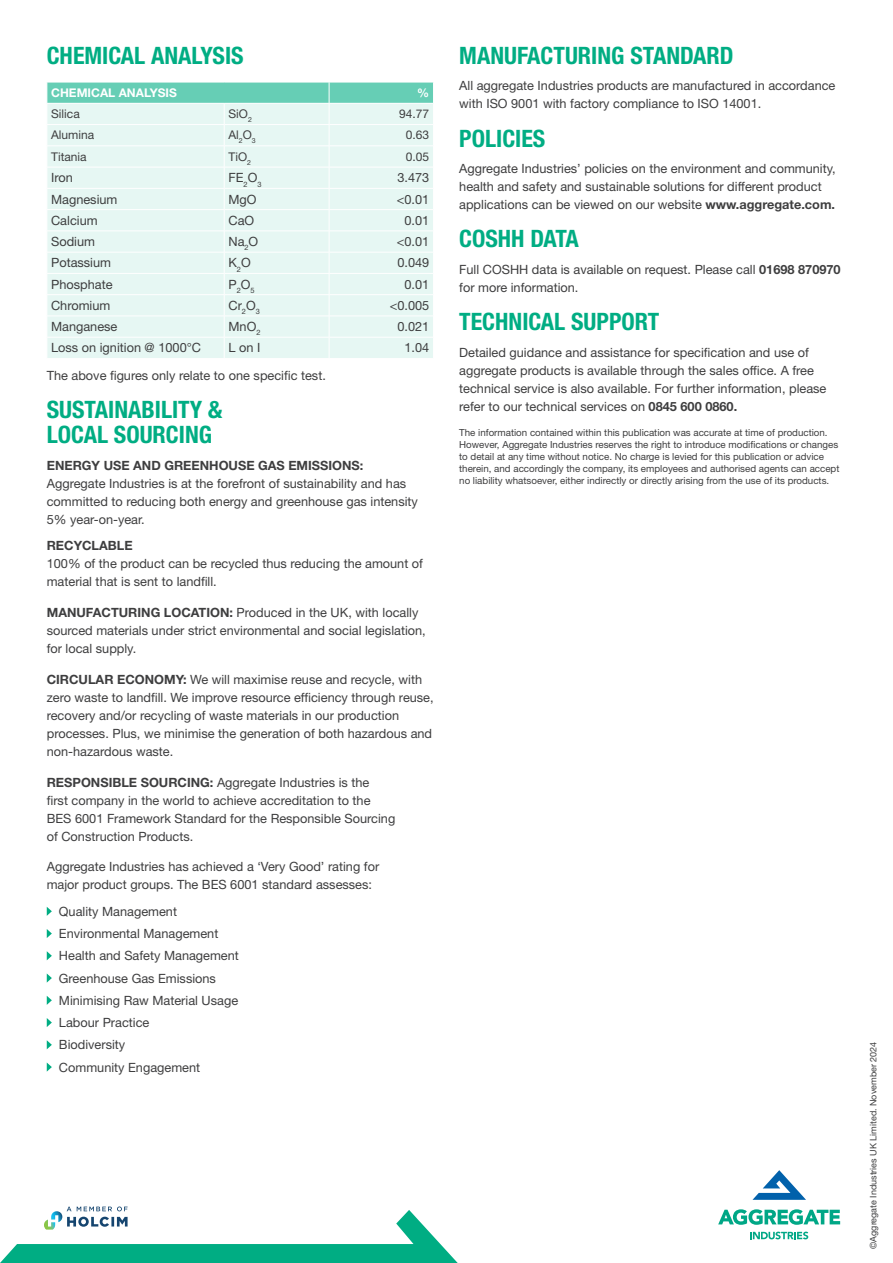
<style>
.page{position:relative;width:893px;height:1263px;background:#fff}
.page>*{position:absolute;margin:0;border:0;box-sizing:border-box;transform-origin:0 0}
.t1{font:700 condensed 24px/25.5px "Helvetica Neue LT Std";color:#00ad83}
.Table_Body_Copy{font:12.75px/18px "Helvetica Neue LT Std";color:#3e3e3f}
.Table_Body_Copy-2{font:12px "Helvetica Neue LT Std";color:#3e3e3f}
.t2{font:700 12px "Helvetica Neue LT Std";color:#fff}
.t3{font:9.75px/12px "Helvetica Neue LT Std";color:#3e3e3f}
.t4{font:9px "Helvetica Neue LT Std";color:#3e3e3f}
.s1{font-weight:700}
</style>
<div class="page">
<svg style="left:752px;top:1170px;width:54px;height:30px"></svg>
<svg style="left:718px;top:1209px;width:122px;height:16px"></svg>
<svg style="left:750px;top:1231px;width:58px;height:8px"></svg>
<svg style="left:0;top:1206px;width:458px;height:57px"></svg>
<svg style="left:47px;top:907px;width:5px;height:9px"></svg>
<svg style="left:47px;top:929px;width:5px;height:9px"></svg>
<svg style="left:47px;top:951px;width:5px;height:9px"></svg>
<svg style="left:47px;top:973px;width:5px;height:9px"></svg>
<svg style="left:47px;top:996px;width:5px;height:9px"></svg>
<svg style="left:47px;top:1018px;width:5px;height:9px"></svg>
<svg style="left:47px;top:1040px;width:5px;height:9px"></svg>
<svg style="left:47px;top:1062px;width:5px;height:10px"></svg>
<svg style="left:47px;top:82px;width:387px;height:276px;background:#ddf4ef"></svg>
<p class="t1" style="left:47px;top:42px;width:198px">CHEMICAL ANALYSIS</p>
<p class="t2" style="left:51px;top:85px;width:127px">CHEMICAL ANALYSIS</p>
<p class="t2" style="left:417px;top:85px;width:13px">%</p>
<p class="Table_Body_Copy-2" style="left:51px;top:107px;width:30px">Silica</p>
<p class="Table_Body_Copy-2" style="left:228px;top:107px;width:25px">SiO<sub>2</sub></p>
<p class="Table_Body_Copy-2" style="left:399px;top:107px;width:32px">94.77</p>
<p class="Table_Body_Copy-2" style="left:51px;top:128px;width:45px">Alumina</p>
<p class="Table_Body_Copy-2" style="left:228px;top:128px;width:29px">Al<sub>2</sub>O<sub>3</sub></p>
<p class="Table_Body_Copy-2" style="left:406px;top:128px;width:25px">0.63</p>
<p class="Table_Body_Copy-2" style="left:51px;top:149px;width:37px">Titania</p>
<p class="Table_Body_Copy-2" style="left:228px;top:149px;width:24px">TiO<sub>2</sub></p>
<p class="Table_Body_Copy-2" style="left:406px;top:149px;width:25px">0.05</p>
<p class="Table_Body_Copy" style="left:51px;top:169px;width:23px">Iron</p>
<p class="Table_Body_Copy" style="left:228px;top:169px;width:35px">FE<sub>2</sub>O<sub>3</sub></p>
<p class="Table_Body_Copy" style="left:397px;top:169px;width:33px">3.473</p>
<p class="Table_Body_Copy" style="left:51px;top:190px;width:68px">Magnesium</p>
<p class="Table_Body_Copy" style="left:228px;top:190px;width:30px">MgO</p>
<p class="Table_Body_Copy" style="left:397px;top:190px;width:34px">&lt;0.01</p>
<p class="Table_Body_Copy" style="left:51px;top:211px;width:48px">Calcium</p>
<p class="Table_Body_Copy" style="left:228px;top:211px;width:27px">CaO</p>
<p class="Table_Body_Copy" style="left:404px;top:211px;width:26px">0.01</p>
<p class="Table_Body_Copy" style="left:51px;top:232px;width:45px">Sodium</p>
<p class="Table_Body_Copy" style="left:228px;top:232px;width:31px">Na<sub>2</sub>O</p>
<p class="Table_Body_Copy" style="left:397px;top:232px;width:34px">&lt;0.01</p>
<p class="Table_Body_Copy" style="left:51px;top:254px;width:61px">Potassium</p>
<p class="Table_Body_Copy" style="left:228px;top:254px;width:24px">K<sub>2</sub>O</p>
<p class="Table_Body_Copy" style="left:397px;top:254px;width:33px">0.049</p>
<p class="Table_Body_Copy" style="left:51px;top:275px;width:63px">Phosphate</p>
<p class="Table_Body_Copy" style="left:228px;top:275px;width:28px">P<sub>2</sub>O<sub>5</sub></p>
<p class="Table_Body_Copy" style="left:404px;top:275px;width:26px">0.01</p>
<p class="Table_Body_Copy" style="left:51px;top:296px;width:61px">Chromium</p>
<p class="Table_Body_Copy" style="left:228px;top:296px;width:33px">Cr<sub>2</sub>O<sub>3</sub></p>
<p class="Table_Body_Copy" style="left:390px;top:296px;width:41px">&lt;0.005</p>
<p class="Table_Body_Copy" style="left:51px;top:317px;width:68px">Manganese</p>
<p class="Table_Body_Copy" style="left:228px;top:317px;width:34px">MnO<sub>2</sub></p>
<p class="Table_Body_Copy" style="left:397px;top:317px;width:33px">0.021</p>
<p class="Table_Body_Copy" style="left:51px;top:339px;width:151px">Loss on ignition @ 1000°C</p>
<p class="Table_Body_Copy" style="left:228px;top:339px;width:33px">L on I</p>
<p class="Table_Body_Copy" style="left:404px;top:339px;width:26px">1.04</p>
<p class="Table_Body_Copy" style="left:47px;top:366px;width:281px">The above figures only relate to one specific test.</p>
<p class="t1" style="left:47px;top:396px;width:177px">SUSTAINABILITY &amp;<br>LOCAL SOURCING</p>
<p class="Table_Body_Copy" style="left:47px;top:456px;width:373px"><span class="s1">ENERGY USE AND GREENHOUSE GAS EMISSIONS:<br></span>Aggregate Industries is at the forefront of sustainability and has committed to reducing both energy and greenhouse gas intensity 5% year-on-year.</p>
<p class="Table_Body_Copy" style="left:47px;top:537px;width:378px"><span class="s1">RECYCLABLE<br></span>100% of the product can be recycled thus reducing the amount of material that is sent to landfill.</p>
<p class="Table_Body_Copy" style="left:47px;top:603px;width:381px"><span class="s1">MANUFACTURING LOCATION:</span> Produced in the UK, with locally sourced materials under strict environmental and social legislation, for local supply.</p>
<p class="Table_Body_Copy" style="left:47px;top:670px;width:388px"><span class="s1">CIRCULAR ECONOMY:</span> We will maximise reuse and recycle, with zero waste to landfill. We improve resource efficiency through reuse, recovery and/or recycling of waste materials in our production processes. Plus, we minimise the generation of both hazardous and non-hazardous waste.</p>
<p class="Table_Body_Copy" style="left:47px;top:773px;width:350px"><span class="s1">RESPONSIBLE SOURCING:</span> Aggregate Industries is the<br>first company in the world to achieve accreditation to the BES 6001 Framework Standard for the Responsible Sourcing of Construction Products.</p>
<p class="Table_Body_Copy" style="left:47px;top:858px;width:334px">Aggregate Industries has achieved a ‘Very Good’ rating for major product groups. The BES 6001 standard assesses:</p>
<p class="Table_Body_Copy" style="left:59px;top:902px;width:120px">Quality Management</p>
<p class="Table_Body_Copy" style="left:59px;top:924px;width:161px">Environmental Management</p>
<p class="Table_Body_Copy" style="left:59px;top:947px;width:181px">Health and Safety Management</p>
<p class="Table_Body_Copy" style="left:59px;top:969px;width:159px">Greenhouse Gas Emissions</p>
<p class="Table_Body_Copy" style="left:59px;top:991px;width:181px">Minimising Raw Material Usage</p>
<p class="Table_Body_Copy" style="left:59px;top:1013px;width:92px">Labour Practice</p>
<p class="Table_Body_Copy" style="left:59px;top:1036px;width:68px">Biodiversity</p>
<p class="Table_Body_Copy" style="left:59px;top:1058px;width:143px">Community Engagement</p>
<p class="t1" style="left:459px;top:42px;width:276px">MANUFACTURING STANDARD</p>
<p class="Table_Body_Copy" style="left:459px;top:77px;width:378px">All aggregate Industries products are manufactured in accordance with ISO 9001 with factory compliance to ISO 14001.</p>
<p class="t1" style="left:459px;top:125px;width:88px">POLICIES</p>
<p class="Table_Body_Copy" style="left:459px;top:159px;width:378px">Aggregate Industries’ policies on the environment and community, health and safety and sustainable solutions for different product applications can be viewed on our website <span class="s1">www.aggregate.com.</span></p>
<p class="t1" style="left:459px;top:226px;width:121px">COSHH DATA</p>
<p class="Table_Body_Copy" style="left:459px;top:260px;width:383px">Full COSHH data is available on request. Please call <span class="s1">01698 870970 </span>for more information.</p>
<p class="t1" style="left:459px;top:309px;width:201px">TECHNICAL SUPPORT</p>
<p class="Table_Body_Copy" style="left:459px;top:343px;width:369px">Detailed guidance and assistance for specification and use of aggregate products is available through the sales office. A free technical service is also available. For further information, please refer to our technical services on <span class="s1">0845 600 0860.</span></p>
<p class="t3" style="left:459px;top:426px;width:382px">The information contained within this publication was accurate at time of production.<br>However, Aggregate Industries reserves the right to introduce modifications or changes to detail at any time without notice. No charge is levied for this publication or advice therein, and accordingly the company, its employees and authorised agents can accept no liability whatsoever, either indirectly or directly arising from the use of its products.</p>
<p class="t4" style="left:868px;top:1249px;width:209px;rotate:-90deg">©Aggregate Industries UK Limited. November 2024</p>
</div>
